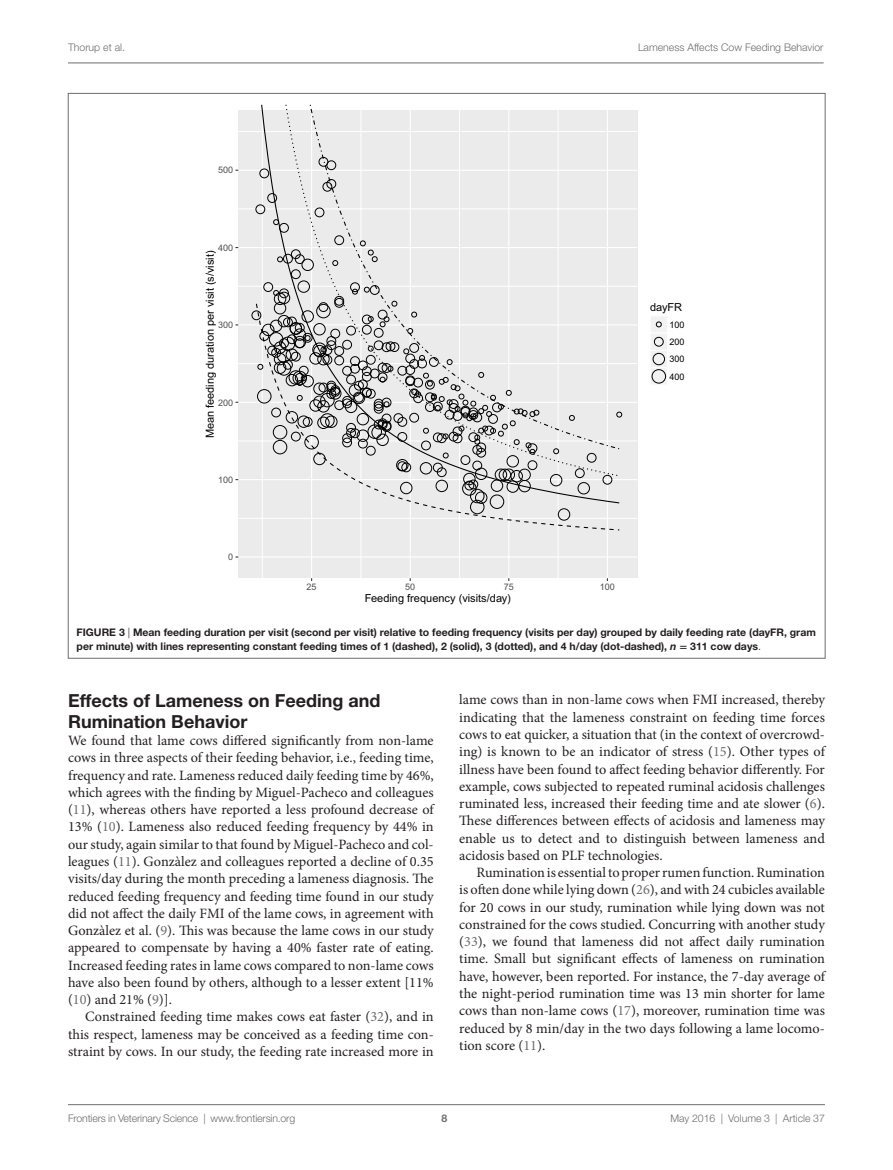
<style>
.page{position:relative;width:893px;height:1170px;background:#fff}
.page>*{position:absolute;margin:0;border:0;box-sizing:border-box;transform-origin:0 0}
.t1{font:700 18px/21px "Helvetica Neue LT Std";color:#231f20}
.t2{font:14.25px/17.2px "Minion Pro";color:#231f20;text-align:justify}
.t3{font:10.95px "Arial";color:#000}
.t4{font:700 10.5px/14.2px "Helvetica Neue LT Std";color:#231f20}
.t5{font:300 10.5px "Helvetica Neue LT Std";color:#6c6d70}
.t6{font:700 10.5px "Helvetica Neue LT Std";color:#6c6d70}
.t7{font:9px "Arial";color:#4d4d4d}
.t8{font:9px/17.2px "Arial";color:#000;text-align:justify}
.s1{font-weight:300}
.s2{font-style:italic}
.s3{font-family:"STIX General"}
.s4{color:#6c6d70}
</style>
<div class="page">
<div style="left:238px;top:110px;width:399px;height:468px;background:#ebebeb"></div>
<hr style="left:238px;top:518px;width:399px;height:1px;background:#fff">
<hr style="left:238px;top:440px;width:399px;height:1px;background:#fff">
<hr style="left:238px;top:363px;width:399px;height:1px;background:#fff">
<hr style="left:238px;top:286px;width:399px;height:1px;background:#fff">
<hr style="left:238px;top:209px;width:399px;height:1px;background:#fff">
<hr style="left:238px;top:131px;width:399px;height:1px;background:#fff">
<hr style="left:262px;top:110px;width:1px;height:468px;background:#fff">
<hr style="left:361px;top:110px;width:1px;height:468px;background:#fff">
<hr style="left:459px;top:110px;width:1px;height:468px;background:#fff">
<hr style="left:558px;top:110px;width:1px;height:468px;background:#fff">
<hr style="left:238px;top:556px;width:399px;height:1px;background:#fff">
<hr style="left:238px;top:479px;width:399px;height:1px;background:#fff">
<hr style="left:238px;top:402px;width:399px;height:1px;background:#fff">
<hr style="left:238px;top:324px;width:399px;height:1px;background:#fff">
<hr style="left:238px;top:247px;width:399px;height:1px;background:#fff">
<hr style="left:238px;top:170px;width:399px;height:1px;background:#fff">
<hr style="left:311px;top:110px;width:1px;height:468px;background:#fff">
<hr style="left:410px;top:110px;width:1px;height:468px;background:#fff">
<hr style="left:508px;top:110px;width:1px;height:468px;background:#fff">
<hr style="left:607px;top:110px;width:1px;height:468px;background:#fff">
<div style="left:256px;top:204px;width:9px;height:10px;border:1px solid #000;border-radius:50%"></div>
<div style="left:259px;top:169px;width:10px;height:9px;border:1px solid #000;border-radius:50%"></div>
<div style="left:252px;top:310px;width:9px;height:10px;border:1px solid #000;border-radius:50%"></div>
<svg style="left:255px;top:303px;width:365px;height:228px"></svg>
<svg style="left:260px;top:105px;width:360px;height:399px"></svg>
<svg style="left:285px;top:105px;width:335px;height:372px"></svg>
<svg style="left:309px;top:105px;width:312px;height:345px"></svg>
<div style="left:650px;top:315px;width:18px;height:18px;background:#f2f2f2;border:1px solid #fff"></div>
<svg style="left:656px;top:321px;width:6px;height:6px"></svg>
<div style="left:650px;top:332px;width:18px;height:19px;background:#f2f2f2;border:1px solid #fff"></div>
<div style="left:654px;top:337px;width:10px;height:9px;border:1px solid #000;border-radius:50%"></div>
<svg style="left:650px;top:350px;width:18px;height:17px"></svg>
<div style="left:653px;top:353px;width:12px;height:12px;border:1px solid #000;border-radius:50%"></div>
<svg style="left:651px;top:369px;width:16px;height:15px"></svg>
<div style="left:652px;top:369px;width:14px;height:14px;border:1px solid #000;border-radius:50%"></div>
<hr style="left:68px;top:63px;width:756px;height:1px;background:#6c6d70">
<hr style="left:68px;top:1104px;width:757px;height:1px;background:#6c6d70">
<p class="t5" style="left:68px;top:41px;width:58px">Thorup et al.</p>
<p class="t5" style="left:638px;top:41px;width:187px">Lameness Affects Cow Feeding Behavior</p>
<p class="t7" style="left:218px;top:164px;width:17px">500</p>
<p class="t7" style="left:218px;top:242px;width:17px">400</p>
<p class="t3" style="left:203px;top:438px;width:189px;rotate:-90deg">Mean feeding duration per visit (s/visit)</p>
<p class="t7" style="left:218px;top:319px;width:17px">300</p>
<p class="t7" style="left:218px;top:396px;width:17px">200</p>
<p class="t7" style="left:218px;top:474px;width:17px">100</p>
<p class="t7" style="left:228px;top:551px;width:7px">0</p>
<p class="t3" style="left:650px;top:300px;width:34px">dayFR</p>
<p class="t8" style="left:670px;top:316px;width:17px">100<br>200<br>300<br>400</p>
<p class="t7" style="left:307px;top:580px;width:12px">25</p>
<p class="t7" style="left:405px;top:580px;width:12px">50</p>
<p class="t7" style="left:504px;top:580px;width:12px">75</p>
<p class="t7" style="left:600px;top:580px;width:17px">100</p>
<p class="t3" style="left:365px;top:591px;width:148px">Feeding frequency (visits/day)</p>
<p class="t4" style="left:77px;top:624px;width:741px">FIG URE 3 <span class="s1">|</span> Mean feeding duration per visit (second per visit) relative to feeding frequency (visits per day) grouped by daily feeding rate (dayFR, gram per minute) with lines representing constant feeding times of 1 (dashed), 2 (solid), 3 (dotted), and 4 h/day (dot-dashed), <span class="s2">n</span> <span class="s3">=</span> 311 cow days<span class="s1">.</span></p>
<p class="t1" style="left:68px;top:689px;width:314px">Effects of Lameness on Feeding and<br>Rumination Behavior</p>
<p class="t2" style="left:68px;top:732px;width:367px">We found that lame cows differed significantly from non-lame cows in three aspects of their feeding behavior, i.e., feeding time, frequency and rate. Lameness reduced daily feeding time by 46%, which agrees with the finding by Miguel-Pacheco and colleagues (<span class="s4">11</span>), whereas others have reported a less profound decrease of 13% (<span class="s4">10</span>). Lameness also reduced feeding frequency by 44% in our study, again similar to that found by Miguel-Pacheco and col&shy;leagues (<span class="s4">11</span>). Gonzàlez and colleagues reported a decline of 0.35 visits/day during the month preceding a lameness diagnosis. The reduced feeding frequency and feeding time found in our study did not affect the daily FMI of the lame cows, in agreement with Gonzàlez et al. (<span class="s4">9</span>). This was because the lame cows in our study appeared to compensate by having a 40% faster rate of eating.<br>Increased feeding rates in lame cows compared to non-lame cows have also been found by others, although to a lesser extent [11% (<span class="s4">10</span>) and 21% (<span class="s4">9</span>)].</p>
<p class="t2" style="left:68px;top:1008px;width:367px;text-indent:17px">Constrained feeding time makes cows eat faster (<span class="s4">32</span>), and in this respect, lameness may be conceived as a feeding time con&shy;straint by cows. In our study, the feeding rate increased more in</p>
<p class="t2" style="left:459px;top:691px;width:367px">lame cows than in non-lame cows when FMI increased, thereby indicating that the lameness constraint on feeding time forces cows to eat quicker, a situation that (in the context of overcrowd&shy;ing) is known to be an indicator of stress (<span class="s4">15</span>). Other types of illness have been found to affect feeding behavior differently. For example, cows subjected to repeated ruminal acidosis challenges ruminated less, increased their feeding time and ate slower (<span class="s4">6</span>).<br>These differences between effects of acidosis and lameness may enable us to detect and to distinguish between lameness and acidosis based on PLF technologies.</p>
<p class="t2" style="left:459px;top:864px;width:367px;text-indent:17px">Rumination is essential to proper rumen function. Rumination is often done while lying down (<span class="s4">26</span>), and with 24 cubicles available for 20 cows in our study, rumination while lying down was not constrained for the cows studied. Concurring with another study (<span class="s4">33</span>), we found that lameness did not affect daily rumination time. Small but significant effects of lameness on rumination have, however, been reported. For instance, the 7-day average of the night-period rumination time was 13 min shorter for lame cows than non-lame cows (<span class="s4">17</span>), moreover, rumination time was reduced by 8 min/day in the two days following a lame locomo&shy;tion score (<span class="s4">11</span>).</p>
<p class="t5" style="left:68px;top:1111px;width:229px">Frontiers in Veterinary Science | www.frontiersin.org</p>
<p class="t5" style="left:670px;top:1111px;width:156px">May 2016 | Volume 3 | Article 37</p>
<p class="t6" style="left:441px;top:1111px;width:7px">8</p>
</div>
